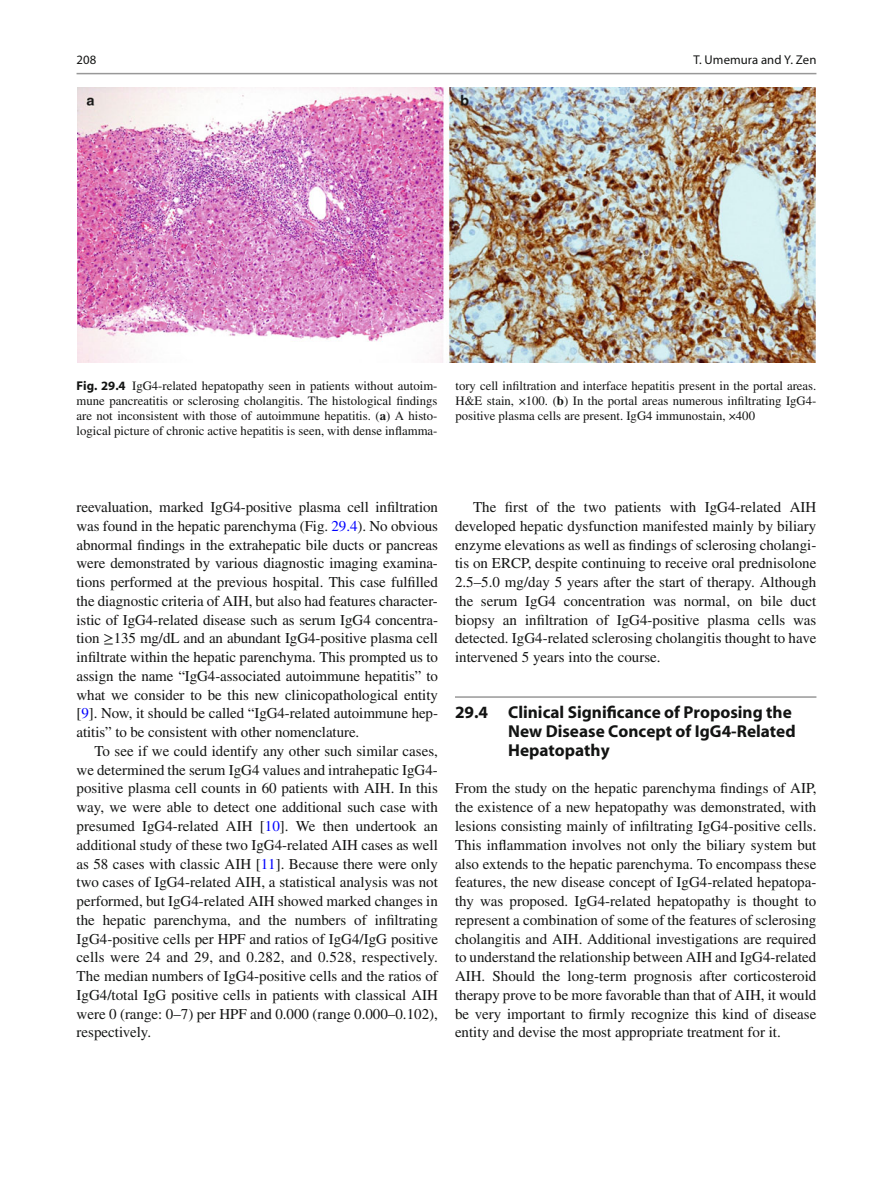
<style>
.page{position:relative;width:893px;height:1187px;background:#fff}
.page>*{position:absolute;margin:0;border:0;box-sizing:border-box;transform-origin:0 0}
.t1{font:700 17.25px/18.8px "Myriad";color:#131413}
.t2{font:15px/18.8px "Times";color:#131413;text-align:justify}
.t3{font:12.75px/15px "Times";color:#131413;text-align:justify}
.t4{font:12.75px "Myriad";letter-spacing:.005em;color:#131413}
.s1{font-family:"Myriad";font-weight:700}
.s2{font-weight:700}
.s3{color:#00f}
.s4{font-family:"STIX General"}
</style>
<div class="page">
<hr style="left:455px;top:696px;width:361px;height:1px;background:#989898">
<img style="left:77px;top:88px;width:738px;height:274px">
<hr style="left:77px;top:73px;width:739px;height:1px;background:#989898">
<p class="t4" style="left:77px;top:55px;width:21px">208</p>
<p class="t4" style="left:694px;top:55px;width:124px">T. Umemura and Y. Zen</p>
<p class="t3" style="left:77px;top:380px;width:362px"><span class="s1">Fig. 29.4</span> IgG4-related hepatopathy seen in patients without autoim&shy;mune pancreatitis or sclerosing cholangitis. The histological findings are not inconsistent with those of autoimmune hepatitis. ( <span class="s2">a</span> ) A histo&shy;logical picture of chronic active hepatitis is seen, with dense inflamma-</p>
<p class="t3" style="left:455px;top:380px;width:362px">tory cell infiltration and interface hepatitis present in the portal areas.<br>H&amp;E stain, ×100. ( <span class="s2">b</span> ) In the portal areas numerous infiltrating IgG4- positive plasma cells are present. IgG4 immunostain, ×400</p>
<p class="t2" style="left:77px;top:499px;width:363px">reevaluation, marked IgG4-positive plasma cell infiltration was found in the hepatic parenchyma (Fig. <span class="s3">29.4</span> ). No obvious abnormal findings in the extrahepatic bile ducts or pancreas were demonstrated by various diagnostic imaging examina&shy;tions performed at the previous hospital. This case fulfilled the diagnostic criteria of AIH, but also had features character&shy;istic of IgG4-related disease such as serum IgG4 concentra&shy;tion <span class="s4">≥</span>135 mg/dL and an abundant IgG4-positive plasma cell infiltrate within the hepatic parenchyma. This prompted us to assign the name “IgG4-associated autoimmune hepatitis” to what we consider to be this new clinicopathological entity [ <span class="s3">9</span> ]. Now, it should be called “IgG4-related autoimmune hep&shy;atitis” to be consistent with other nomenclature.</p>
<p class="t2" style="left:77px;top:743px;width:363px;text-indent:18px">To see if we could identify any other such similar cases, we determined the serum IgG4 values and intrahepatic IgG4- positive plasma cell counts in 60 patients with AIH. In this way, we were able to detect one additional such case with presumed IgG4-related AIH [ <span class="s3">10</span> ]. We then undertook an additional study of these two IgG4-related AIH cases as well as 58 cases with classic AIH [ <span class="s3">11</span> ]. Because there were only two cases of IgG4-related AIH, a statistical analysis was not performed, but IgG4-related AIH showed marked changes in the hepatic parenchyma, and the numbers of infiltrating IgG4-positive cells per HPF and ratios of IgG4/IgG positive cells were 24 and 29, and 0.282, and 0.528, respectively.<br>The median numbers of IgG4-positive cells and the ratios of IgG4/total IgG positive cells in patients with classical AIH were 0 (range: 0–7) per HPF and 0.000 (range 0.000–0.102), respectively.</p>
<p class="t2" style="left:455px;top:499px;width:363px;text-indent:18px">The first of the two patients with IgG4-related AIH developed hepatic dysfunction manifested mainly by biliary enzyme elevations as well as findings of sclerosing cholangi&shy;tis on ERCP, despite continuing to receive oral prednisolone 2.5–5.0 mg/day 5 years after the start of therapy. Although the serum IgG4 concentration was normal, on bile duct biopsy an infiltration of IgG4-positive plasma cells was detected. IgG4-related sclerosing cholangitis thought to have intervened 5 years into the course.</p>
<p class="t1" style="left:508px;top:704px;width:289px;text-indent:-53px">29.4 Clinical Significance of Proposing the<br>New Disease Concept of IgG4-Related<br>Hepatopathy</p>
<p class="t2" style="left:455px;top:780px;width:363px">From the study on the hepatic parenchyma findings of AIP, the existence of a new hepatopathy was demonstrated, with lesions consisting mainly of infiltrating IgG4-positive cells.<br>This inflammation involves not only the biliary system but also extends to the hepatic parenchyma. To encompass these features, the new disease concept of IgG4-related hepatopa&shy;thy was proposed. IgG4-related hepatopathy is thought to represent a combination of some of the features of sclerosing cholangitis and AIH. Additional investigations are required to understand the relationship between AIH and IgG4-related AIH. Should the long-term prognosis after corticosteroid therapy prove to be more favorable than that of AIH, it would be very important to firmly recognize this kind of disease entity and devise the most appropriate treatment for it.</p>
</div>
